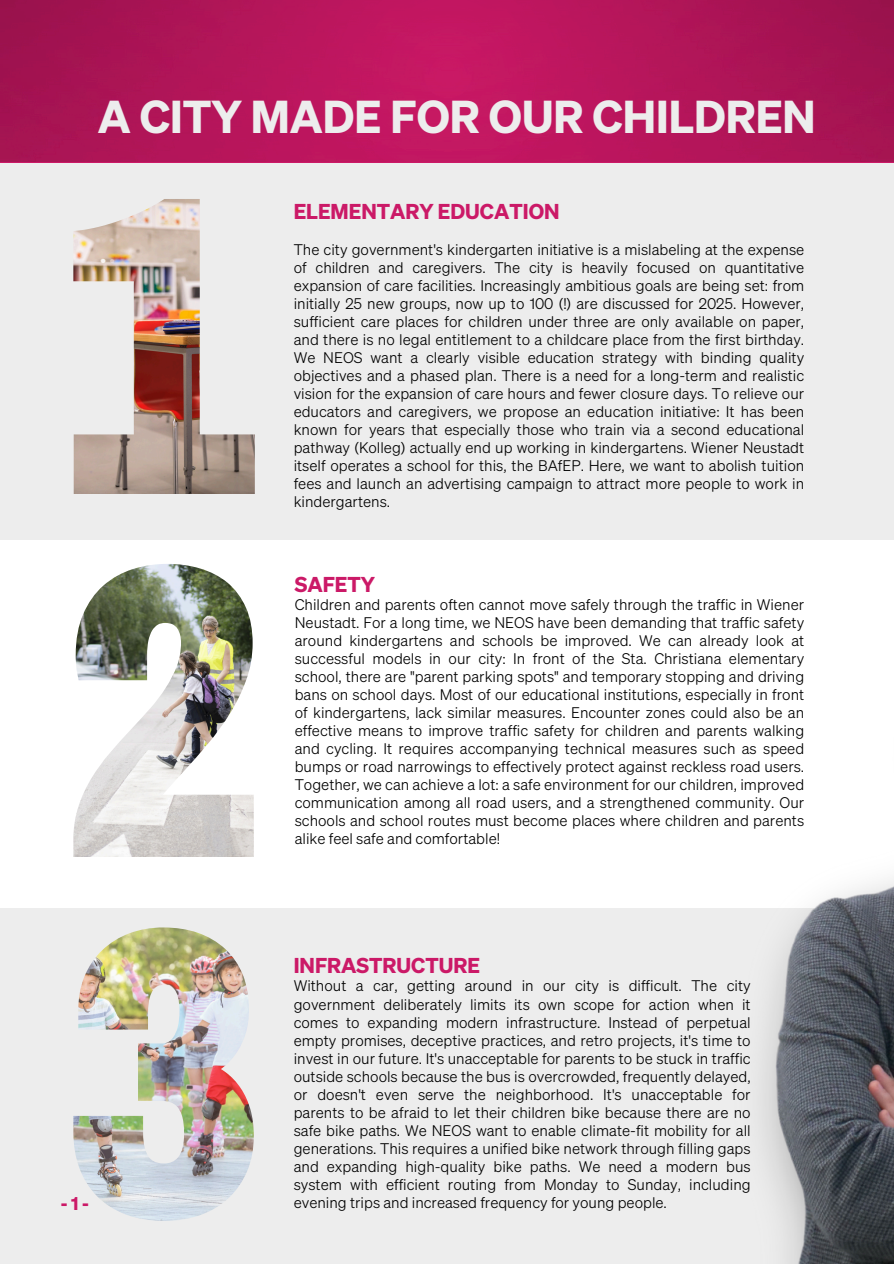
<style>
.page{position:relative;width:894px;height:1264px;background:#fff}
.page>*{position:absolute;margin:0;border:0;box-sizing:border-box;transform-origin:0 0}
.t1{font:45px "Sohne Dreiviertelfett";color:#ededed}
.t2{font:21px "Sohne Dreiviertelfett";color:#cb1967}
.t3{font:18px "Sohne Dreiviertelfett";color:#cb1967}
.t4{font:300 15px/18px "Soehne";color:#000;text-align:justify}
</style>
<div class="page">
<div style="left:0;top:0;width:893px;height:1263px;background:#ededed"></div>
<div style="left:0;top:540px;width:893px;height:367px;background:#fff"></div>
<img style="left:73px;top:199px;width:182px;height:295px">
<img style="left:73px;top:564px;width:181px;height:293px">
<img style="left:73px;top:927px;width:181px;height:293px">
<img style="left:644px;top:879px;width:249px;height:384px">
<img style="left:0;top:0;width:893px;height:162px">
<p class="t1" style="left:98px;top:86px;width:719px">A CITY MADE FOR OUR CHILDREN</p>
<h2 class="t2" style="left:293px;top:197px;width:267px">ELEMENTARY EDUCATION</h2>
<p class="t4" style="left:293px;top:241px;width:512px">The city government's ki ndergarten i nitiative is a mislabeli ng at the expense of chi ldren and caregivers. The city is heavi ly focused on quantitative expansion of care faci lities. Increasi ngly ambitious goals are bei ng set: from i nitially 25 new groups, now up to 100 (!) are discussed for 2025. However, sufficient care places for chi ldren under three are only avai lable on paper, and there is no legal entitlement to a chi ldcare place from the fi rst bi rthday.<br>We NEOS want a clearly visi ble education strategy with bi ndi ng quality objectives and a phased plan. There is a need for a long-term and realistic vision for the expansion of care hours and fewer closure days. To relieve our educators and caregivers, we propose an education i nitiative: It has been known for years that especially those who trai n via a second educational pathway (Kolleg) actually end up worki ng i n ki ndergartens. Wiener Neustadt itself operates a school for this, the BAfEP. Here, we want to abolish tuition fees and launch an advertisi ng campaign to attract more people to work i n ki ndergartens.</p>
<p class="t2" style="left:294px;top:570px;width:82px">SAFETY</p>
<p class="t4" style="left:294px;top:596px;width:511px">Chi ldren and parents often cannot move safely through the traffic i n Wiener Neustadt. For a long ti me, we NEOS have been demandi ng that traffic safety around ki ndergartens and schools be i mproved. We can already look at successful models i n our city: In front of the Sta. Christiana elementary school, there are "parent parki ng spots" and temporary stoppi ng and drivi ng bans on school days. Most of our educational i nstitutions, especially i n front of ki ndergartens, lack si mi lar measures. Encounter zones could also be an effective means to i mprove traffic safety for chi ldren and parents walki ng and cycli ng. It requi res accompanyi ng technical measures such as speed bumps or road narrowi ngs to effectively protect agai nst reckless road users.<br>Together, we can achieve a lot: a safe envi ronment for our chi ldren, i mproved communication among all road users, and a strengthened community. Our schools and school routes must become places where chi ldren and parents ali ke feel safe and comfortable!</p>
<p class="t3" style="left:61px;top:1190px;width:30px">-1-</p>
<p class="t2" style="left:293px;top:951px;width:188px">INFRASTRUCTURE</p>
<p class="t4" style="left:293px;top:978px;width:458px">Without a car, getti ng around i n our city is difficult. The city government deli berately li mits its own scope for action when it comes to expandi ng modern i nfrastructure. Instead of perpetual empty promises, deceptive practices, and retro projects, it's ti me to i nvest i n our future. It's unacceptable for parents to be stuck i n traffic outside schools because the bus is overcrowded, frequently delayed, or doesn't even serve the neighborhood. It's unacceptable for parents to be afraid to let thei r chi ldren bi ke because there are no safe bi ke paths. We NEOS want to enable cli mate-fit mobi lity for all generations. This requi res a unified bi ke network through fi lli ng gaps and expandi ng high-quality bi ke paths. We need a modern bus system with efficient routi ng from Monday to Sunday, i ncludi ng eveni ng tri ps and i ncreased frequency for young people.</p>
</div>
